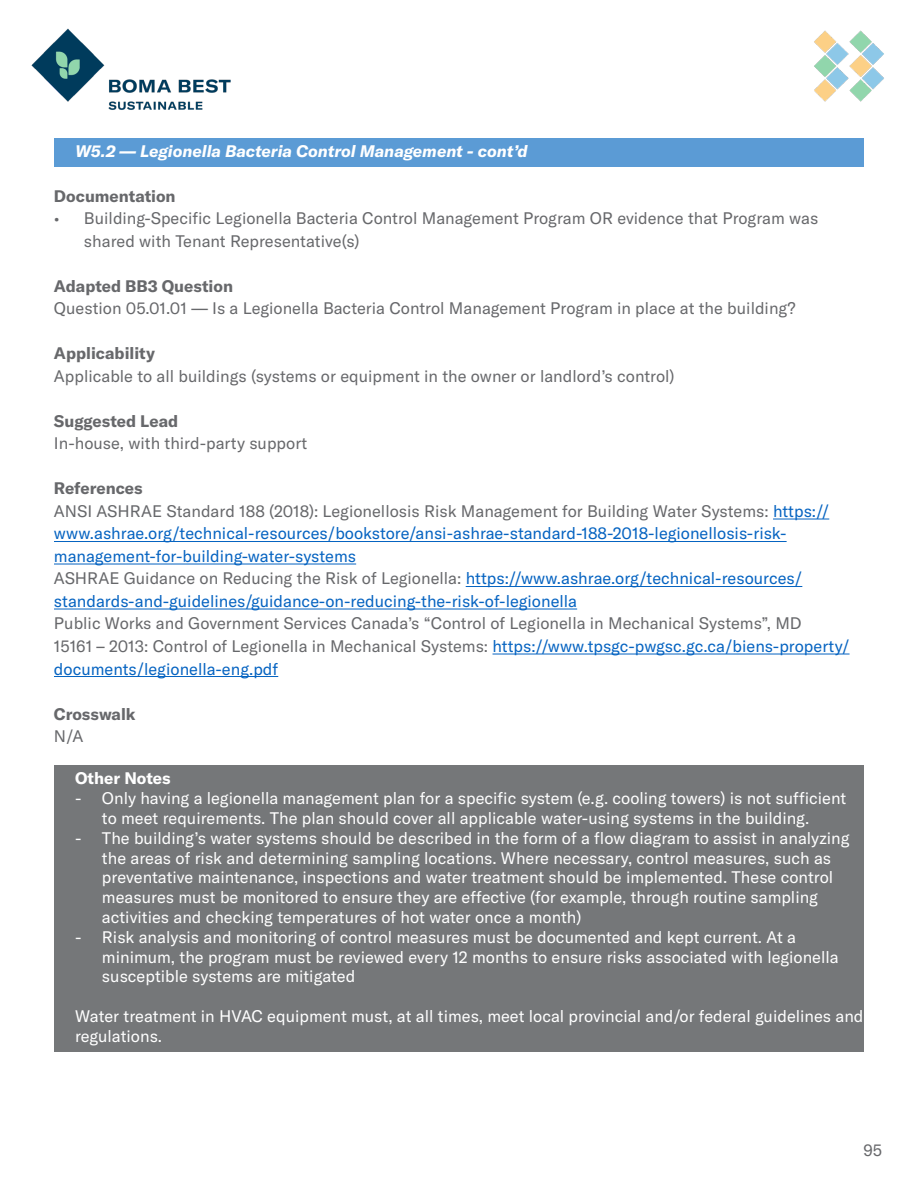
<style>
.page{position:relative;width:918px;height:1188px;background:#fff}
.page>*{position:absolute;margin:0;border:0;box-sizing:border-box;transform-origin:0 0}
.t1{font:16.5px/19.8px "GT America";color:#fff}
.t2{font:16.5px/22.5px "GT America";color:#67686b}
.t3{font:16.5px/22.5px "GT America";color:#0563c1}
.t4{font:700 16.5px "GT America";color:#67686b}
.t5{font:italic 700 16.5px "GT America";color:#fff}
.t6{font:700 16.5px "GT America";color:#fff}
.s1{font-weight:700;color:#67686b}
.s2{color:#67686b}
.s3{color:#0563c1}
</style>
<div class="page">
<img style="left:31px;top:28px;width:200px;height:82px">
<img style="left:814px;top:30px;width:70px;height:72px">
<div style="left:54px;top:138px;width:810px;height:28px;background:#5b9bd5"></div>
<hr style="left:773px;top:519px;width:56px;height:1px;background:#0563c1">
<hr style="left:54px;top:541px;width:733px;height:1px;background:#0563c1">
<hr style="left:54px;top:564px;width:302px;height:1px;background:#0563c1">
<hr style="left:466px;top:586px;width:336px;height:1px;background:#0563c1">
<hr style="left:54px;top:609px;width:523px;height:1px;background:#0563c1">
<hr style="left:493px;top:654px;width:357px;height:1px;background:#0563c1">
<hr style="left:54px;top:676px;width:224px;height:1px;background:#0563c1">
<div style="left:54px;top:765px;width:810px;height:29px;background:#757779"></div>
<div style="left:54px;top:785px;width:810px;height:48px;background:#757779"></div>
<div style="left:54px;top:825px;width:810px;height:107px;background:#757779"></div>
<div style="left:54px;top:924px;width:810px;height:68px;background:#757779"></div>
<div style="left:54px;top:983px;width:810px;height:29px;background:#757779"></div>
<div style="left:54px;top:1003px;width:810px;height:48px;background:#757779"></div>
<p class="t5" style="left:75px;top:141px;width:454px">W5.2 — Legionella Bacteria Control Management - cont’d</p>
<p class="t4" style="left:54px;top:186px;width:123px">Documentation</p>
<p class="t2" style="left:84px;top:207px;width:736px;text-indent:-30px">• Building-Specific Legionella Bacteria Control Management Program OR evidence that Program was shared with Tenant Representative(s)</p>
<p class="t4" style="left:54px;top:276px;width:181px">Adapted BB3 Question</p>
<p class="t2" style="left:54px;top:297px;width:743px">Question 05.01.01 — Is a Legionella Bacteria Control Management Program in place at the building?</p>
<p class="t4" style="left:54px;top:343px;width:103px">Applicability</p>
<p class="t2" style="left:54px;top:365px;width:622px">Applicable to all buildings (systems or equipment in the owner or landlord’s control)</p>
<p class="t4" style="left:54px;top:411px;width:126px">Suggested Lead</p>
<p class="t2" style="left:54px;top:432px;width:255px">In-house, with third-party support</p>
<p class="t3" style="left:54px;top:477px;width:777px"><span class="s1">References<br></span><span class="s2">ANSI ASHRAE Standard 188 (2018): Legionellosis Risk Management for Building Water Systems:</span> https:// www.ashrae.org/technical-resources/bookstore/ansi-ashrae-standard-188-2018-legionellosis-risk&shy;management-for-building-water-systems<br><span class="s2">ASHRAE Guidance on Reducing the Risk of Legionella:</span> https://www.ashrae.org/technical-resources/ standards-and-guidelines/guidance-on-reducing-the-risk-of-legionella</p>
<p class="t2" style="left:54px;top:612px;width:797px">Public Works and Government Services Canada’s “Control of Legionella in Mechanical Systems”, MD<br>15161 – 2013: Control of Legionella in Mechanical Systems: <span class="s3">https://www.tpsgc-pwgsc.gc.ca/biens-property/ documents/legionella-eng.pdf</span></p>
<p class="t4" style="left:54px;top:703px;width:83px">Crosswalk</p>
<p class="t2" style="left:54px;top:725px;width:31px">N/A</p>
<p class="t6" style="left:75px;top:768px;width:97px">Other Notes</p>
<p class="t1" style="left:102px;top:788px;width:746px;text-indent:-27px">- Only having a legionella management plan for a specific system (e.g. cooling towers) is not sufficient to meet requirements. The plan should cover all applicable water-using systems in the building.</p>
<p class="t1" style="left:102px;top:828px;width:749px;text-indent:-27px">- The building’s water systems should be described in the form of a flow diagram to assist in analyzing the areas of risk and determining sampling locations. Where necessary, control measures, such as preventative maintenance, inspections and water treatment should be implemented. These control measures must be monitored to ensure they are effective (for example, through routine sampling activities and checking temperatures of hot water once a month)</p>
<p class="t1" style="left:102px;top:927px;width:738px;text-indent:-27px">- Risk analysis and monitoring of control measures must be documented and kept current. At a minimum, the program must be reviewed every 12 months to ensure risks associated with legionella susceptible systems are mitigated</p>
<p class="t1" style="left:75px;top:1006px;width:790px">Water treatment in HVAC equipment must, at all times, meet local provincial and/or federal guidelines and regulations.</p>
<p class="t2" style="left:864px;top:1139px;width:20px">95</p>
</div>
